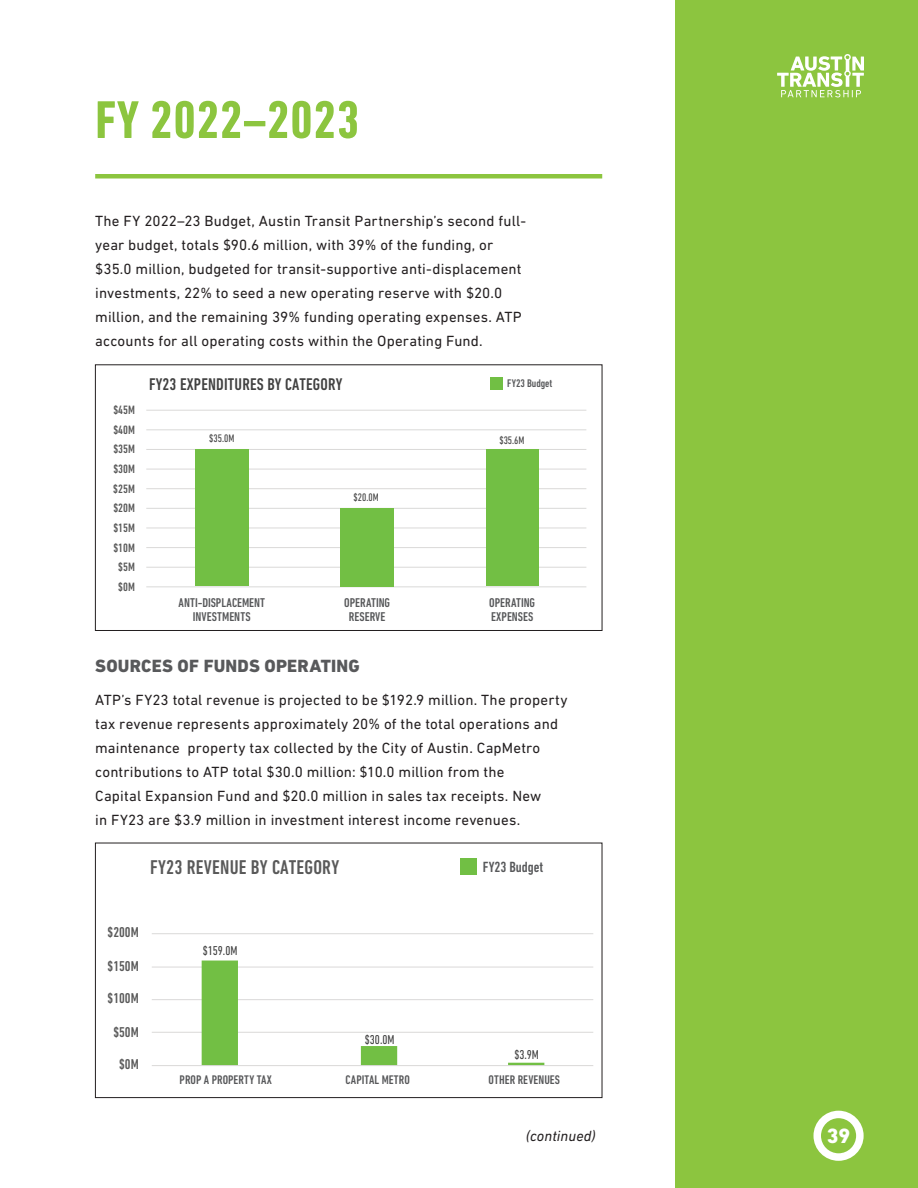
<style>
.page{position:relative;width:918px;height:1188px;background:#fff}
.page>*{position:absolute;margin:0;border:0;box-sizing:border-box;transform-origin:0 0}
.H2_green{font:700 condensed 54px "DIN Next LT Pro";letter-spacing:.015em;color:#8cc53f}
.t1{font:800 21px "DIN Next LT Pro";color:#fff}
.t2{font:500 condensed 20.25px "DIN Next LT Pro";letter-spacing:.01em;color:#595959}
.t3{font:800 18px "DIN Next LT Pro";letter-spacing:.01em;color:#58595b}
.t4{font:500 condensed 17.25px "DIN Next LT Pro";letter-spacing:.01em;color:#404040}
.body{font:15px/24px "DIN Next LT Pro";letter-spacing:.01em;color:#231f20}
.t5{font:italic 15px "DIN Next LT Pro";letter-spacing:.005em;color:#231f20}
.t6{font:500 condensed 15px "DIN Next LT Pro";letter-spacing:-.005em;color:#57585a}
.t7{font:500 condensed 14.55px "DIN Next LT Pro";color:#595959}
.t8{font:condensed 13.05px "DIN Next LT Pro";color:#404040}
.t9{font:500 condensed 12.9px/13.8px "DIN Next LT Pro";color:#57585a;text-align:center}
.t10{font:500 condensed 12.75px "DIN Next LT Pro";letter-spacing:.005em;color:#57585a}
.t11{font:500 condensed 12.3px "DIN Next LT Pro";color:#595959}
.t12{font:500 condensed 11.25px "DIN Next LT Pro";letter-spacing:-.005em;color:#57585a}
.t13{font:condensed 11.1px "DIN Next LT Pro";color:#404040}
</style>
<div class="page">
<div style="left:675px;top:0;width:243px;height:1188px;background:#8cc53f"></div>
<div style="left:814px;top:1111px;width:50px;height:50px;border:8px solid #fff;border-radius:50%"></div>
<svg style="left:777px;top:54px;width:87px;height:43px"></svg>
<hr style="left:146px;top:508px;width:440px;height:1px;background:#dad9d8">
<hr style="left:146px;top:430px;width:440px;height:1px;background:#dad9d8">
<hr style="left:146px;top:449px;width:440px;height:1px;background:#dad9d8">
<hr style="left:146px;top:469px;width:440px;height:1px;background:#dad9d8">
<hr style="left:146px;top:488px;width:440px;height:1px;background:#dad9d8">
<hr style="left:146px;top:528px;width:440px;height:1px;background:#dad9d8">
<hr style="left:146px;top:547px;width:440px;height:1px;background:#dad9d8">
<hr style="left:146px;top:587px;width:440px;height:1px;background:#dad9d8">
<hr style="left:146px;top:567px;width:440px;height:1px;background:#dad9d8">
<div style="left:341px;top:508px;width:53px;height:78px;background:#72bf44"></div>
<hr style="left:146px;top:410px;width:440px;height:1px;background:#dad9d8">
<div style="left:491px;top:377px;width:12px;height:12px;background:#71bf44"></div>
<div style="left:195px;top:449px;width:53px;height:137px;background:#72bf44"></div>
<div style="left:486px;top:449px;width:52px;height:137px;background:#72bf44"></div>
<div style="left:95px;top:365px;width:507px;height:266px;border:1px solid #231f20"></div>
<div style="left:460px;top:858px;width:17px;height:17px;background:#71bf44"></div>
<hr style="left:152px;top:1032px;width:441px;height:1px;background:#dad9d8">
<hr style="left:152px;top:999px;width:441px;height:1px;background:#dad9d8">
<hr style="left:152px;top:967px;width:441px;height:1px;background:#dad9d8">
<hr style="left:152px;top:933px;width:441px;height:1px;background:#dad9d8">
<svg style="left:202px;top:961px;width:342px;height:104px"></svg>
<hr style="left:152px;top:1065px;width:441px;height:1px;background:#dad9d8">
<div style="left:95px;top:843px;width:507px;height:255px;border:1px solid #231f20"></div>
<div style="left:95px;top:174px;width:507px;height:5px;background:#8cc53f"></div>
<p class="H2_green" style="left:95px;top:89px;width:266px">FY 2022–2023</p>
<p class="body" style="left:95px;top:209px;width:432px">The FY 2022–23 Budget, Austin Transit Partnership’s second full&shy;year budget, totals $90.6 million, with 39% of the funding, or $35.0 million, budgeted for transit-supportive anti-displacement investments, 22% to seed a new operating reserve with $20.0 million, and the remaining 39% funding operating expenses. ATP accounts for all operating costs within the Operating Fund.</p>
<p class="t11" style="left:113px;top:403px;width:23px">$45M</p>
<p class="t11" style="left:113px;top:423px;width:23px">$40M</p>
<p class="t11" style="left:113px;top:442px;width:23px">$35M</p>
<p class="t11" style="left:113px;top:462px;width:23px">$30M</p>
<p class="t11" style="left:113px;top:482px;width:23px">$25M</p>
<p class="t11" style="left:113px;top:501px;width:23px">$20M</p>
<p class="t11" style="left:113px;top:521px;width:23px">$15M</p>
<p class="t11" style="left:113px;top:540px;width:23px">$10M</p>
<p class="t11" style="left:118px;top:560px;width:18px">$5M</p>
<p class="t11" style="left:118px;top:580px;width:18px">$0M</p>
<p class="t4" style="left:149px;top:374px;width:195px">FY23 EXPENDITURES BY CATEGORY</p>
<p class="t12" style="left:507px;top:377px;width:47px">FY23 Budget</p>
<p class="t13" style="left:209px;top:432px;width:27px">$35.0M</p>
<p class="t13" style="left:499px;top:434px;width:27px">$35.6M</p>
<p class="t9" style="left:178px;top:596px;width:88px">ANTI-DISPLACEMENT<br>INVESTMENTS</p>
<p class="t13" style="left:354px;top:491px;width:27px">$20.0M</p>
<p class="t9" style="left:344px;top:596px;width:47px">OPERATING<br>RESERVE</p>
<p class="t9" style="left:489px;top:596px;width:47px;text-align:left">OPERATING<br>EXPENSES</p>
<h3 class="t3" style="left:95px;top:655px;width:266px">SOURCES OF FUNDS OPERATING</h3>
<p class="body" style="left:95px;top:688px;width:474px">ATP’s FY23 total revenue is projected to be $192.9 million. The property tax revenue represents approximately 20% of the total operations and maintenance property tax collected by the City of Austin. CapMetro contributions to ATP total $30.0 million: $10.0 million from the<br>Capital Expansion Fund and $20.0 million in sales tax receipts. New<br>in FY23 are $3.9 million in investment interest income revenues.</p>
<p class="t2" style="left:150px;top:856px;width:190px">FY23 REVENUE BY CATEGORY</p>
<p class="t6" style="left:483px;top:858px;width:62px">FY23 Budget</p>
<p class="t7" style="left:108px;top:924px;width:33px">$200M</p>
<p class="t7" style="left:108px;top:958px;width:33px">$150M</p>
<p class="t7" style="left:108px;top:990px;width:33px">$100M</p>
<p class="t7" style="left:113px;top:1023px;width:27px">$50M</p>
<p class="t7" style="left:119px;top:1056px;width:21px">$0M</p>
<p class="t8" style="left:203px;top:943px;width:36px">$159.0M</p>
<p class="t10" style="left:180px;top:1072px;width:94px">PROP A PROPERTY TAX</p>
<p class="t8" style="left:365px;top:1032px;width:31px">$30.0M</p>
<p class="t8" style="left:514px;top:1047px;width:26px">$3.9M</p>
<p class="t10" style="left:346px;top:1072px;width:66px">CAPITAL METRO</p>
<p class="t10" style="left:489px;top:1072px;width:73px">OTHER REVENUES</p>
<p class="t5" style="left:526px;top:1127px;width:71px">(continued)</p>
<h2 class="t1" style="left:827px;top:1124px;width:25px">39</h2>
</div>
